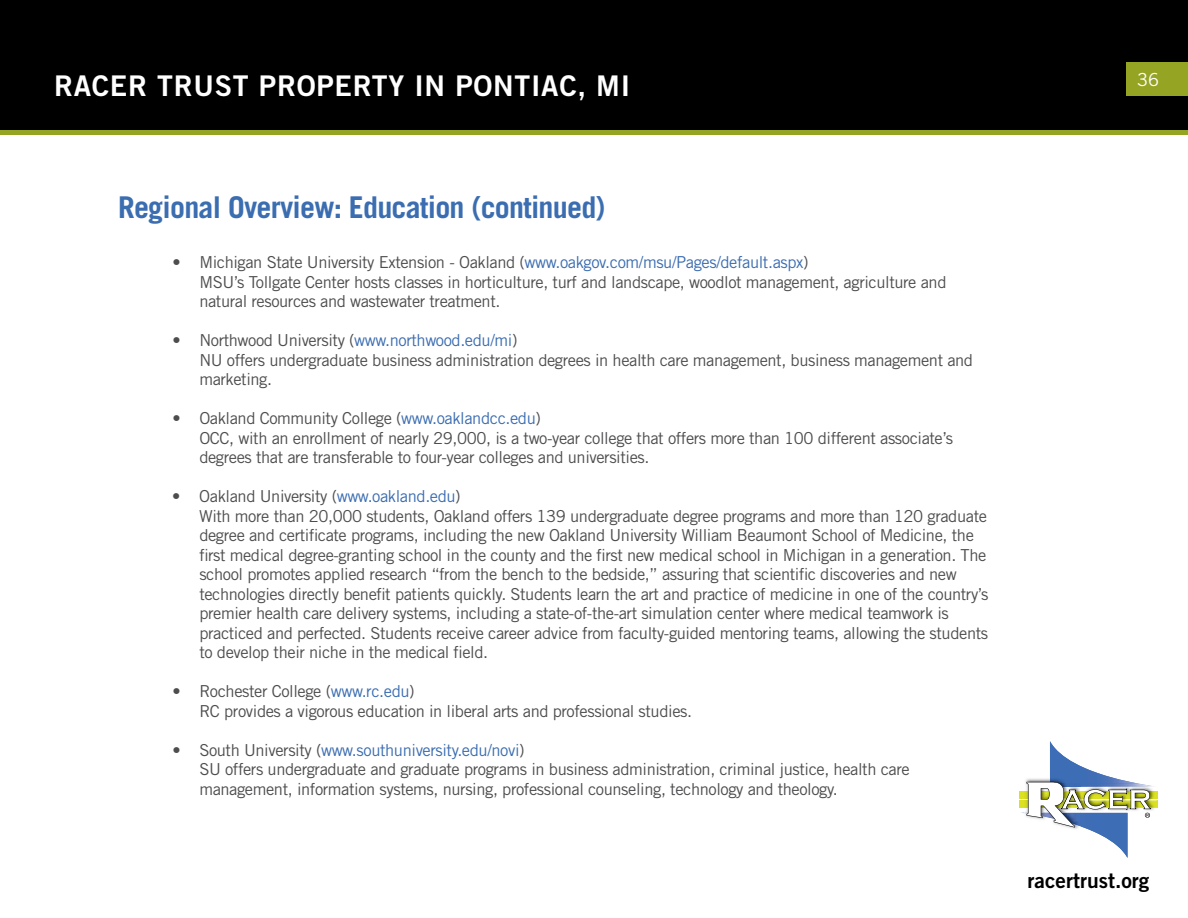
<style>
.page{position:relative;width:1188px;height:918px;background:#fff}
.page>*{position:absolute;margin:0;border:0;box-sizing:border-box;transform-origin:0 0}
.t1{font:700 30px "Trade Gothic LT Std";letter-spacing:-.025em;color:#3b6db1}
.t2{font:28.5px "Trade Gothic LT Std Bd 2";letter-spacing:.025em;color:#fff}
.t3{font:21px "Trade Gothic LT Std Bd 2";color:#000}
.t4{font:18px "Trade Gothic LT Std";color:#fff}
.t5{font:16.5px/19.5px "Trade Gothic LT Std";letter-spacing:-.025em;color:#4d4d4f}
.s1{color:#3b6db1}
</style>
<div class="page">
<div style="left:1px;top:1px;width:1186px;height:131px;background:#000"></div>
<div style="left:0;top:0;width:1188px;height:133px;border:2px solid #000"></div>
<div style="left:1126px;top:62px;width:62px;height:34px;background:#96a424"></div>
<div style="left:0;top:130px;width:1188px;height:5px;background:#96a424"></div>
<div style="left:1019px;top:791px;width:139px;height:7px;background:#dbe120"></div>
<div style="left:1019px;top:801px;width:139px;height:7px;background:#dbe120"></div>
<svg style="left:1021px;top:741px;width:137px;height:117px"></svg>
<h2 class="t2" style="left:54px;top:68px;width:578px">RACER TRUST PROPERTY IN PONTIAC, MI</h2>
<h1 class="t1" style="left:118px;top:189px;width:489px">Regional Overview: Education (continued)</h1>
<p class="t5" style="left:199px;top:253px;width:749px;text-indent:-27px">• Michigan State University Extension - Oakland (<span class="s1">www.oakgov.com/msu/Pages/default.aspx</span>)<br>MSU’s Tollgate Center hosts classes in horticulture, turf and landscape, woodlot management, agriculture and natural resources and wastewater treatment.</p>
<p class="t5" style="left:199px;top:331px;width:775px;text-indent:-27px">• Northwood University (<span class="s1">www.northwood.edu/mi</span>)<br>NU offers undergraduate business administration degrees in health care management, business management and marketing.</p>
<p class="t5" style="left:199px;top:409px;width:755px;text-indent:-27px">• Oakland Community College (<span class="s1">www.oaklandcc.edu</span>)<br>OCC, with an enrollment of nearly 29,000, is a two-year college that offers more than 100 different associate’s degrees that are transferable to four-year colleges and universities.</p>
<p class="t5" style="left:199px;top:487px;width:791px;text-indent:-27px">• Oakland University (<span class="s1">www.oakland.edu</span>)<br>With more than 20,000 students, Oakland offers 139 undergraduate degree programs and more than 120 graduate degree and certificate programs, including the new Oakland University William Beaumont School of Medicine, the first medical degree-granting school in the county and the first new medical school in Michigan in a generation. The school promotes applied research “from the bench to the bedside,” assuring that scientific discoveries and new technologies directly benefit patients quickly. Students learn the art and practice of medicine in one of the country’s premier health care delivery systems, including a state-of-the-art simulation center where medical teamwork is practiced and perfected. Students receive career advice from faculty-guided mentoring teams, allowing the students to develop their niche in the medical field.</p>
<p class="t5" style="left:199px;top:682px;width:494px;text-indent:-27px">• Rochester College (<span class="s1">www.rc.edu</span>)<br>RC provides a vigorous education in liberal arts and professional studies.</p>
<p class="t5" style="left:199px;top:740px;width:712px;text-indent:-27px">• South University (<span class="s1">www.southuniversity.edu/novi</span>)<br>SU offers undergraduate and graduate programs in business administration, criminal justice, health care management, information systems, nursing, professional counseling, technology and theology.</p>
<p class="t4" style="left:1137px;top:68px;width:23px">36</p>
<p class="t3" style="left:1028px;top:867px;width:123px">racertrust.org</p>
</div>
